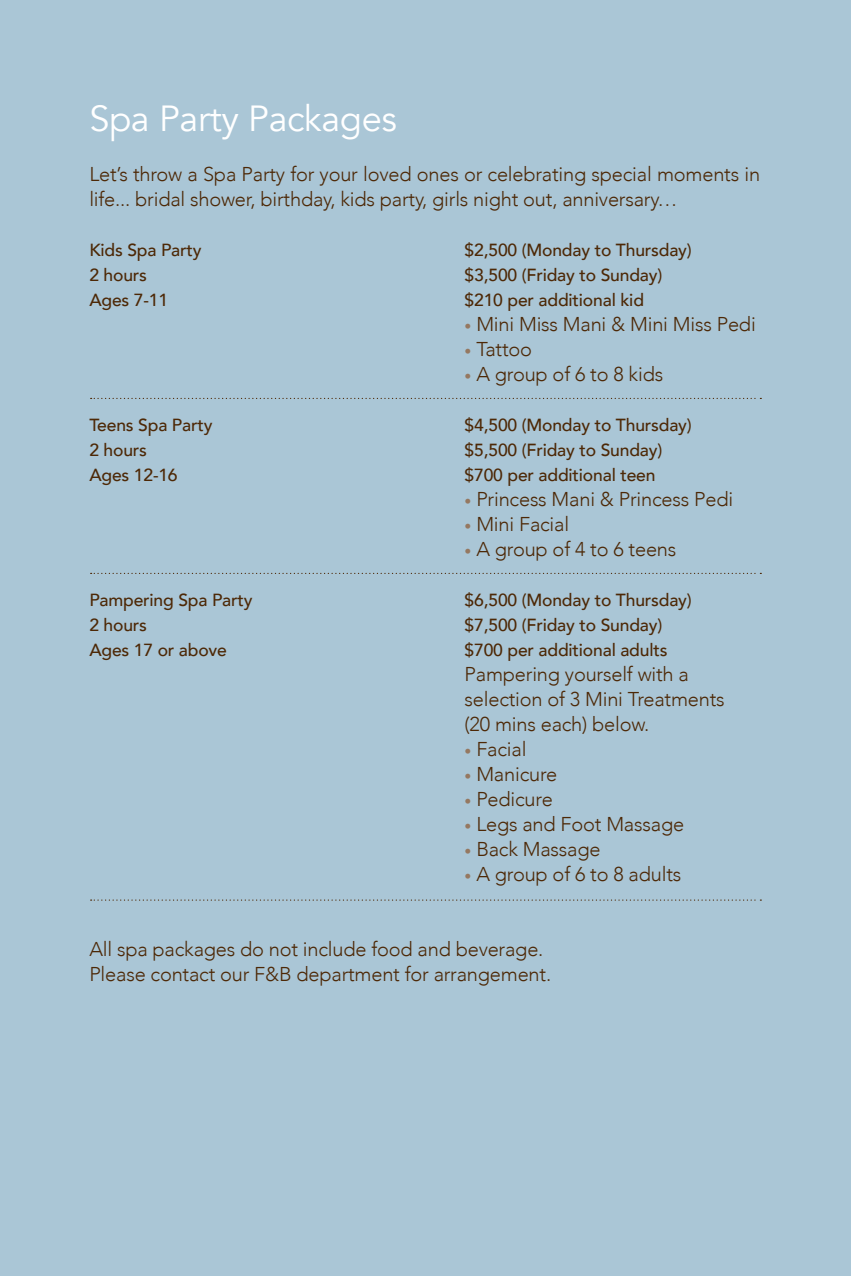
<style>
.page{position:relative;width:851px;height:1276px;background:#fff}
.page>*{position:absolute;margin:0;border:0;box-sizing:border-box;transform-origin:0 0}
.t1{font:36.25px "Avenir";letter-spacing:-.01em;color:#fff}
.t2{font:300 20px/25px "Avenir";letter-spacing:-.01em;color:#4d2806}
.t3{font:500 17.5px "Avenir";letter-spacing:-.01em;color:#4d2806}
.s1{font-size:13.75px;color:#957861}
</style>
<div class="page">
<div style="left:0;top:0;width:850px;height:1276px;background:#aac6d6"></div>
<svg style="left:91px;top:398px;width:670px;height:1px"></svg>
<svg style="left:91px;top:573px;width:670px;height:1px"></svg>
<svg style="left:91px;top:899px;width:670px;height:1px"></svg>
<h1 class="t1" style="left:89px;top:96px;width:309px">Spa Party Packages</h1>
<p class="t2" style="left:89px;top:161px;width:672px">Let’s throw a Spa Party for your loved ones or celebrating special moments in life... bridal shower, birthday, kids party, girls night out, anniversary…</p>
<p class="t3" style="left:89px;top:234px;width:114px">Kids Spa Party</p>
<p class="t3" style="left:464px;top:234px;width:228px">$2,500 (Monday to Thursday)</p>
<p class="t3" style="left:89px;top:259px;width:59px">2 hours</p>
<p class="t3" style="left:464px;top:259px;width:199px">$3,500 (Friday to Sunday)</p>
<p class="t3" style="left:89px;top:284px;width:80px">Ages 7-11</p>
<p class="t3" style="left:464px;top:284px;width:181px">$210 per additional kid</p>
<p class="t2" style="left:464px;top:311px;width:292px"><span class="s1">•</span> Mini Miss Mani &amp; Mini Miss Pedi</p>
<p class="t2" style="left:464px;top:336px;width:69px"><span class="s1">•</span> Tattoo</p>
<p class="t2" style="left:464px;top:361px;width:200px"><span class="s1">•</span> A group of 6 to 8 kids</p>
<p class="t3" style="left:89px;top:409px;width:125px">Teens Spa Party</p>
<p class="t3" style="left:464px;top:409px;width:228px">$4,500 (Monday to Thursday)</p>
<p class="t3" style="left:89px;top:434px;width:59px">2 hours</p>
<p class="t3" style="left:464px;top:434px;width:199px">$5,500 (Friday to Sunday)</p>
<p class="t3" style="left:89px;top:459px;width:90px">Ages 12-16</p>
<p class="t3" style="left:464px;top:459px;width:192px">$700 per additional teen</p>
<p class="t2" style="left:464px;top:486px;width:270px"><span class="s1">•</span> Princess Mani &amp; Princess Pedi</p>
<p class="t2" style="left:464px;top:511px;width:106px"><span class="s1">•</span> Mini Facial</p>
<p class="t2" style="left:464px;top:536px;width:213px"><span class="s1">•</span> A group of 4 to 6 teens</p>
<p class="t3" style="left:89px;top:584px;width:165px">Pampering Spa Party</p>
<p class="t3" style="left:464px;top:584px;width:228px">$6,500 (Monday to Thursday)</p>
<p class="t3" style="left:89px;top:609px;width:59px">2 hours</p>
<p class="t3" style="left:464px;top:609px;width:199px">$7,500 (Friday to Sunday)</p>
<p class="t3" style="left:89px;top:634px;width:139px">Ages 17 or above</p>
<p class="t3" style="left:464px;top:634px;width:204px">$700 per additional adults</p>
<p class="t2" style="left:464px;top:661px;width:261px">Pampering yourself with a selection of 3 Mini Treatments (20 mins each) below.</p>
<p class="t2" style="left:464px;top:736px;width:63px"><span class="s1">•</span> Facial</p>
<p class="t2" style="left:464px;top:761px;width:94px"><span class="s1">•</span> Manicure</p>
<p class="t2" style="left:464px;top:786px;width:90px"><span class="s1">•</span> Pedicure</p>
<p class="t2" style="left:464px;top:811px;width:221px"><span class="s1">•</span> Legs and Foot Massage</p>
<p class="t2" style="left:464px;top:836px;width:137px"><span class="s1">•</span> Back Massage</p>
<p class="t2" style="left:464px;top:861px;width:218px"><span class="s1">•</span> A group of 6 to 8 adults</p>
<p class="t2" style="left:89px;top:936px;width:463px">All spa packages do not include food and beverage.<br>Please contact our F&amp;B department for arrangement.</p>
</div>
